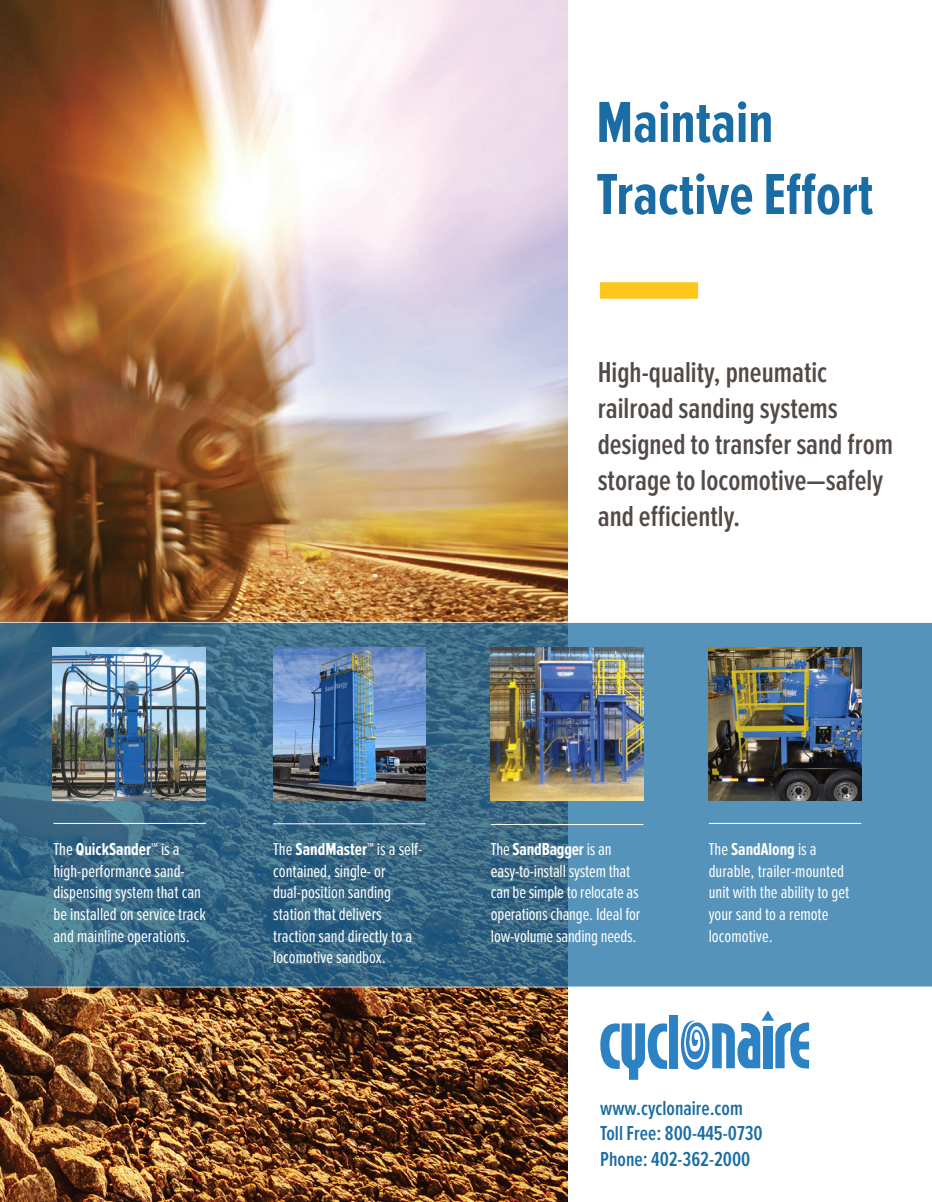
<style>
.page{position:relative;width:932px;height:1202px;background:#fff}
.page>*{position:absolute;margin:0;border:0;box-sizing:border-box;transform-origin:0 0}
.t1{font:700 60px/72px "Proxima Nova Ex Cn";color:#196da4}
.Paragraph_Style_3{font:600 30px/36px "Proxima Nova Ex Cn";color:#524a47}
.t2{font:600 21px "Proxima Nova Ex Cn";color:#196da4}
.Paragraph_Style_1{font:18px/21.6px "Proxima Nova Ex Cn";color:#fff}
.s1{font-weight:700}
</style>
<div class="page">
<img style="left:0;top:0;width:567px;height:1201px">
<svg style="left:0;top:622px;width:932px;height:365px;background:#457a9a"></svg>
<svg style="left:600px;top:1023px;width:67px;height:56px"></svg>
<div style="left:669px;top:1015px;width:9px;height:53px;background:#2d82c4"></div>
<svg style="left:680px;top:1010px;width:129px;height:60px"></svg>
<div style="left:600px;top:282px;width:98px;height:17px;background:#fec71c"></div>
<img style="left:53px;top:648px;width:152px;height:152px">
<hr style="left:53px;top:823px;width:153px;height:1px;background:#fff">
<img style="left:491px;top:648px;width:152px;height:152px">
<hr style="left:491px;top:824px;width:152px;height:1px;background:#fff">
<img style="left:708px;top:648px;width:153px;height:152px">
<hr style="left:708px;top:823px;width:153px;height:1px;background:#fff">
<img style="left:273px;top:648px;width:152px;height:152px">
<hr style="left:273px;top:823px;width:152px;height:1px;background:#fff">
<p class="t1" style="left:596px;top:88px;width:278px">Maintain<br>Tractive Effort</p>
<p class="Paragraph_Style_3" style="left:597px;top:355px;width:297px">High-quality, pneumatic railroad sanding systems designed to transfer sand from storage to locomotive—safely and efficiently.</p>
<p class="Paragraph_Style_1" style="left:53px;top:838px;width:154px">The <span class="s1">QuickSander™</span> is a high-performance sand&shy;dispensing system that can be installed on service track and mainline operations.</p>
<p class="Paragraph_Style_1" style="left:491px;top:838px;width:151px">The <span class="s1">SandBagger</span> is an easy-to-install system that can be simple to relocate as operations change. Ideal for low-volume sanding needs.</p>
<p class="Paragraph_Style_1" style="left:708px;top:838px;width:142px">The <span class="s1">SandAlong</span> is a durable, trailer-mounted unit with the ability to get your sand to a remote locomotive.</p>
<p class="Paragraph_Style_1" style="left:273px;top:838px;width:151px">The <span class="s1">SandMaster™</span> is a self&shy;contained, single- or dual-position sanding station that delivers traction sand directly to a locomotive sandbox.</p>
<p class="t2" style="left:600px;top:1096px;width:144px">www.cyclonaire.com</p>
<p class="t2" style="left:600px;top:1121px;width:164px">Toll Free: 800-445-0730</p>
<p class="t2" style="left:600px;top:1147px;width:151px">Phone: 402-362-2000</p>
</div>
